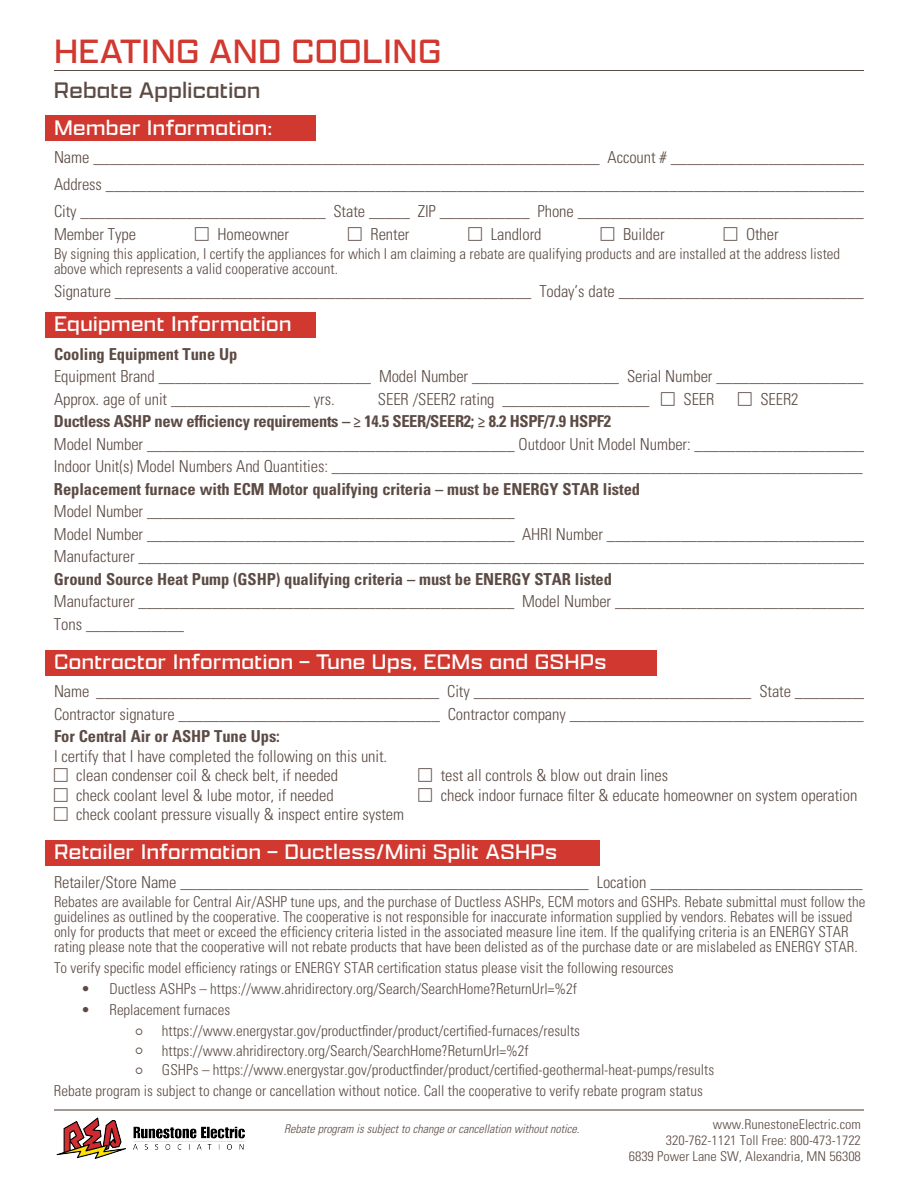
<style>
.page{position:relative;width:918px;height:1188px;background:#fff}
.page>*{position:absolute;margin:0;border:0;box-sizing:border-box;transform-origin:0 0}
.t1{font:300 36px "Apotek Extended";letter-spacing:.01em;color:#d1382f}
.t2{font:300 24px "Apotek Extended";letter-spacing:.01em;color:#5c4b44}
.t3{font:300 22.5px "Apotek Extended";letter-spacing:.02em;color:#fff}
.t4{font:300 condensed 16.5px/22.5px "Univers LT Std";letter-spacing:-.005em;color:#5c4b44}
.t5{font:700 condensed 16.5px "Univers LT Std";letter-spacing:-.005em;color:#5c4b44}
.t6{font:300 condensed 15px/15px "Univers LT Std";color:#5c4b44}
.t7{font:300 condensed 13.5px/16.2px "Univers LT Std";color:#5c4b44;text-align:right;scale:1.05 1}
.t8{font:italic 300 condensed 12px "Univers LT Std";color:#5c4b44}
</style>
<div class="page">
<div style="left:45px;top:116px;width:270px;height:25px;background:#d1382f"></div>
<div style="left:45px;top:313px;width:270px;height:25px;background:#d1382f"></div>
<div style="left:45px;top:840px;width:554px;height:26px;background:#d1382f"></div>
<div style="left:45px;top:650px;width:612px;height:25px;background:#d1382f"></div>
<hr style="left:54px;top:70px;width:810px;height:1px;background:#5c4b44">
<hr style="left:54px;top:1109px;width:810px;height:2px;background:#5b4b43">
<img style="left:56px;top:1117px;width:189px;height:42px">
<h1 class="t1" style="left:54px;top:29px;width:389px">HEATING AND COOLING</h1>
<h2 class="t2" style="left:54px;top:75px;width:208px">Rebate Application</h2>
<h3 class="t3" style="left:54px;top:114px;width:220px">Member Information:</h3>
<p class="t4" style="left:54px;top:144px;width:814px;line-height:27px;text-align:justify">Name ______________________________________________________________ Account # ________________________ Address _____________________________________________________________________________________________ City ______________________________ State _____ ZIP ___________ Phone ___________________________________</p>
<p class="t4" style="left:54px;top:223px;width:84px">Member Type</p>
<p class="t4" style="left:217px;top:223px;width:73px">Homeowner</p>
<p class="t4" style="left:371px;top:223px;width:40px">Renter</p>
<p class="t4" style="left:491px;top:223px;width:52px">Landlord</p>
<p class="t4" style="left:623px;top:223px;width:43px">Builder</p>
<p class="t4" style="left:746px;top:223px;width:34px">Other</p>
<p class="t6" style="left:54px;top:247px;width:788px">By signing this application, I certify the appliances for which I am claiming a rebate are qualifying products and are installed at the address listed above which represents a valid cooperative account.</p>
<p class="t4" style="left:54px;top:280px;width:811px">Signature ___________________________________________________ Today’s date ______________________________</p>
<h3 class="t3" style="left:54px;top:310px;width:239px">Equipment Information</h3>
<p class="t5" style="left:54px;top:344px;width:185px">Cooling Equipment Tune Up</p>
<p class="t4" style="left:54px;top:365px;width:811px">Equipment Brand __________________________ Model Number __________________ Serial Number __________________<br>Approx. age of unit _________________ yrs.</p>
<p class="t4" style="left:378px;top:388px;width:273px">SEER /SEER2 rating __________________</p>
<p class="t4" style="left:684px;top:388px;width:32px">SEER</p>
<p class="t4" style="left:760px;top:388px;width:40px">SEER2</p>
<p class="t5" style="left:54px;top:411px;width:559px">Ductless ASHP new efficiency requirements – ≥ 14.5 SEER/SEER2; ≥ 8.2 HSPF/7.9 HSPF2</p>
<p class="t4" style="left:54px;top:433px;width:814px">Model Number _____________________________________________ Outdoor Unit Model Number: _____________________<br>Indoor Unit(s) Model Numbers And Quantities: _________________________________________________________________</p>
<p class="t5" style="left:54px;top:479px;width:588px">Replacement furnace with ECM Motor qualifying criteria – must be ENERGY STAR listed</p>
<p class="t4" style="left:54px;top:500px;width:816px">Model Number _____________________________________________<br>Model Number _____________________________________________ AHRI Number ________________________________<br>Manufacturer _________________________________________________________________________________________</p>
<p class="t5" style="left:54px;top:569px;width:560px">Ground Source Heat Pump (GSHP) qualifying criteria – must be ENERGY STAR listed</p>
<p class="t4" style="left:54px;top:590px;width:816px">Manufacturer ______________________________________________ Model Number _______________________________<br>Tons ____________</p>
<h3 class="t3" style="left:54px;top:648px;width:554px">Contractor Information – Tune Ups, ECMs and GSHPs</h3>
<p class="t4" style="left:54px;top:680px;width:816px">Name __________________________________________ City __________________________________ State _________<br>Contractor signature ________________________________ Contractor company ____________________________________</p>
<p class="t5" style="left:54px;top:726px;width:227px">For Central Air or ASHP Tune Ups:</p>
<p class="t4" style="left:76px;top:746px;width:312px;line-height:19.5px;text-indent:-22px">I certify that I have completed the following on this unit. clean condenser coil &amp; check belt, if needed</p>
<p class="t4" style="left:441px;top:764px;width:229px">test all controls &amp; blow out drain lines</p>
<p class="t4" style="left:76px;top:784px;width:259px">check coolant level &amp; lube motor, if needed</p>
<p class="t4" style="left:441px;top:784px;width:418px">check indoor furnace filter &amp; educate homeowner on system operation</p>
<p class="t4" style="left:76px;top:803px;width:329px">check coolant pressure visually &amp; inspect entire system</p>
<h3 class="t3" style="left:54px;top:838px;width:505px">Retailer Information – Ductless/Mini Split ASHPs</h3>
<p class="t4" style="left:54px;top:871px;width:810px">Retailer/Store Name __________________________________________________ Location __________________________</p>
<p class="t6" style="left:54px;top:895px;width:813px">Rebates are available for Central Air/ASHP tune ups, and the purchase of Ductless ASHPs, ECM motors and GSHPs. Rebate submittal must follow the guidelines as outlined by the cooperative. The cooperative is not responsible for inaccurate information supplied by vendors. Rebates will be issued only for products that meet or exceed the efficiency criteria listed in the associated measure line item. If the qualifying criteria is an ENERGY STAR rating please note that the cooperative will not rebate products that have been delisted as of the purchase date or are mislabeled as ENERGY STAR.</p>
<p class="t6" style="left:54px;top:961px;width:621px">To verify specific model efficiency ratings or ENERGY STAR certification status please visit the following resources</p>
<p class="t6" style="left:81px;top:982px;width:497px">• Ductless ASHPs – https://www.ahridirectory.org/Search/SearchHome?ReturnUrl=%2f</p>
<p class="t6" style="left:162px;top:1000px;width:420px;line-height:21px;text-indent:-81px">• Replacement furnaces https://www.energystar.gov/productfinder/product/certified-furnaces/results</p>
<p class="t6" style="left:162px;top:1041px;width:554px;line-height:19.5px">https://www.ahridirectory.org/Search/SearchHome?ReturnUrl=%2f<br>GSHPs – https://www.energystar.gov/productfinder/product/certified-geothermal-heat-pumps/results</p>
<p class="t6" style="left:54px;top:1084px;width:650px">Rebate program is subject to change or cancellation without notice. Call the cooperative to verify rebate program status</p>
<p class="t7" style="left:629px;top:1116px;width:223px">www.RunestoneElectric.com<br>320-762-1121 Toll Free: 800-473-1722<br>6839 Power Lane SW, Alexandria, MN 56308</p>
<p class="t8" style="left:284px;top:1122px;width:297px">Rebate program is subject to change or cancellation without notice.</p>
</div>
